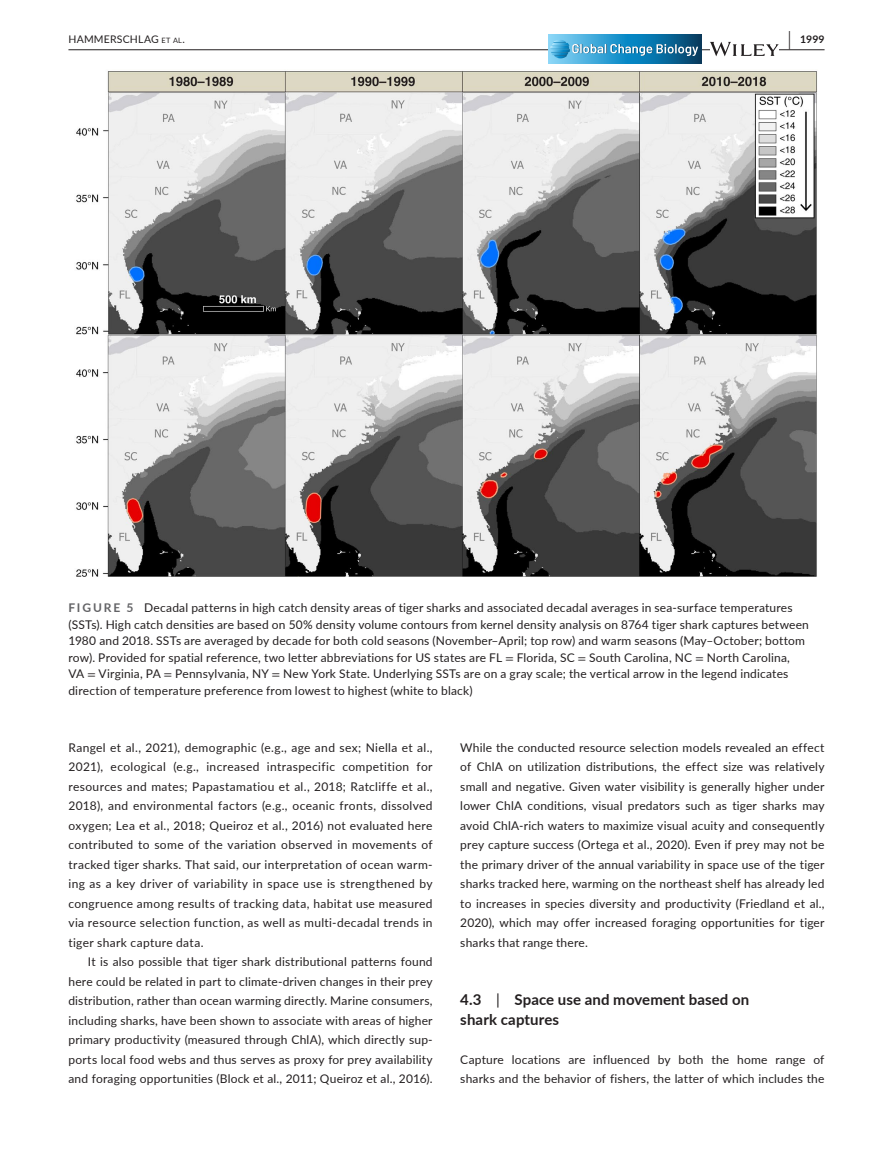
<style>
.page{position:relative;width:893px;height:1174px;background:#fff}
.page>*{position:absolute;margin:0;border:0;box-sizing:border-box;transform-origin:0 0}
.t1{font:700 15px/19.5px "Lato";letter-spacing:.01em;color:#231f20}
.t2{font:12px/19.5px "Lato";letter-spacing:.015em;color:#231f20;text-align:justify}
.t3{font:10.5px "Lato";letter-spacing:.015em;color:#231f20}
.t4{font:700 10.5px "Lato";color:#231f20}
.s1{font-size:7.35px}
.s2{font-size:19.5px}
.s3{font-weight:700;color:#636366}
.s4{font-family:"STIX"}
.s5{font-weight:400}
</style>
<div class="page">
<hr style="left:68px;top:49px;width:756px;height:1px;background:#231f20">
<svg style="left:548px;top:34px;width:153px;height:30px;background:#2b8dbd"></svg>
<svg style="left:550px;top:40px;width:149px;height:18px;background:#4999c2"></svg>
<svg style="left:710px;top:42px;width:69px;height:14px"></svg>
<img style="left:76px;top:71px;width:741px;height:506px">
<p class="t3" style="left:68px;top:31px;width:118px">HAMMERSCHLAG <span class="s1">et al</span>.</p>
<p class="t4" style="left:789px;top:31px;width:37px"><span class="s2">|</span> 1999</p>
<p class="t2" style="left:68px;top:599px;width:742px;line-height:16.5px;text-align:left"><span class="s3">FIGURE 5</span> Decadal patterns in high catch density areas of tiger sharks and associated decadal averages in sea-surface temperatures (SSTs). High catch densities are based on 50% density volume contours from kernel density analysis on 8764 tiger shark captures between 1980 and 2018. SSTs are averaged by decade for both cold seasons (November–April; top row) and warm seasons (May–October; bottom row). Provided for spatial reference, two letter abbreviations for US states are FL <span class="s4">=</span> Florida, SC <span class="s4">=</span> South Carolina, NC <span class="s4">=</span> North Carolina,<br>VA <span class="s4">=</span> Virginia, PA <span class="s4">=</span> Pennsylvania, NY <span class="s4">=</span> New York State. Underlying SSTs are on a gray scale; the vertical arrow in the legend indicates direction of temperature preference from lowest to highest (white to black)</p>
<p class="t2" style="left:68px;top:737px;width:366px">Rangel et al., 2021), demographic (e.g., age and sex; Niella et al., 2021), ecological (e.g., increased intraspecific competition for resources and mates; Papastamatiou et al., 2018; Ratcliffe et al., 2018), and environmental factors (e.g., oceanic fronts, dissolved oxygen; Lea et al., 2018; Queiroz et al., 2016) not evaluated here contributed to some of the variation observed in movements of tracked tiger sharks. That said, our interpretation of ocean warm&shy;ing as a key driver of variability in space use is strengthened by congruence among results of tracking data, habitat use measured via resource selection function, as well as multi-decadal trends in tiger shark capture data.</p>
<p class="t2" style="left:68px;top:951px;width:366px;text-indent:20px">It is also possible that tiger shark distributional patterns found here could be related in part to climate-driven changes in their prey distribution, rather than ocean warming directly. Marine consumers, including sharks, have been shown to associate with areas of higher primary productivity (measured through ChlA), which directly sup&shy;ports local food webs and thus serves as proxy for prey availability and foraging opportunities (Block et al., 2011; Queiroz et al., 2016).</p>
<p class="t2" style="left:460px;top:737px;width:366px">While the conducted resource selection models revealed an effect of ChlA on utilization distributions, the effect size was relatively small and negative. Given water visibility is generally higher under lower ChlA conditions, visual predators such as tiger sharks may avoid ChlA-rich waters to maximize visual acuity and consequently prey capture success (Ortega et al., 2020). Even if prey may not be the primary driver of the annual variability in space use of the tiger sharks tracked here, warming on the northeast shelf has already led to increases in species diversity and productivity (Friedland et al., 2020), which may offer increased foraging opportunities for tiger sharks that range there.</p>
<p class="t1" style="left:460px;top:989px;width:290px">4.3 <span class="s5">|</span> Space use and movement based on shark captures</p>
<p class="t2" style="left:460px;top:1049px;width:366px">Capture locations are influenced by both the home range of sharks and the behavior of fishers, the latter of which includes the</p>
</div>
